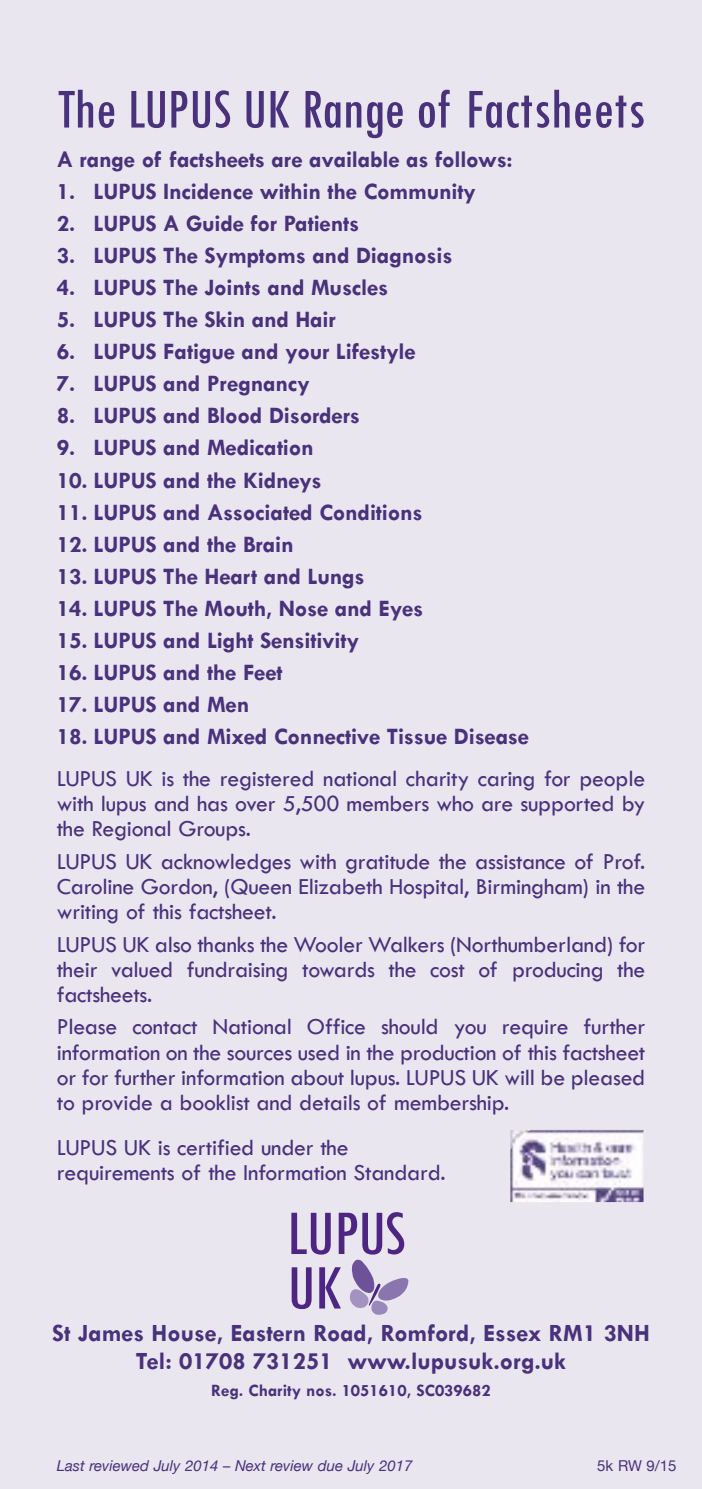
<style>
.page{position:relative;width:702px;height:1489px;background:#fff}
.page>*{position:absolute;margin:0;border:0;box-sizing:border-box;transform-origin:0 0}
.t1{font:condensed 58.75px "Tw Cen";letter-spacing:-.005em;color:#49317c}
.t2{font:700 25px/27.5px "Tw Cen";color:#49317c;text-align:center}
.t3{font:23.75px/25.2px "Tw Cen";letter-spacing:-.01em;color:#49317c;text-align:justify}
.t4{font:700 23.75px "Tw Cen";letter-spacing:-.01em;color:#49317c}
.t5{font:700 17.5px "Tw Cen";color:#49317c}
.t6{font:italic 15px "Helvetica Neue";color:#49317c}
.t7{font:15px "Helvetica Neue";color:#49317c}
</style>
<div class="page">
<div style="left:0;top:0;width:702px;height:1488px;background:#e9e6ef"></div>
<svg style="left:291px;top:1212px;width:117px;height:102px"></svg>
<img style="left:510px;top:1130px;width:1px;height:71px">
<img style="left:511px;top:1130px;width:132px;height:71px">
<h1 class="t1" style="left:57px;top:79px;width:590px">The LUPUS UK Range of factsheets</h1>
<p class="t4" style="left:57px;top:147px;width:457px">A range of factsheets are available as follows:</p>
<p class="t4" style="left:57px;top:178px;width:420px">1. LUPUS Incidence within the Community</p>
<p class="t4" style="left:57px;top:210px;width:304px">2. LUPUS A Guide for Patients</p>
<p class="t4" style="left:57px;top:242px;width:397px">3. LUPUS The Symptoms and Diagnosis</p>
<p class="t4" style="left:57px;top:274px;width:333px">4. LUPUS The Joints and Muscles</p>
<p class="t4" style="left:57px;top:307px;width:281px">5. LUPUS The Skin and Hair</p>
<p class="t4" style="left:57px;top:339px;width:360px">6. LUPUS Fatigue and your Lifestyle</p>
<p class="t4" style="left:57px;top:371px;width:255px">7. LUPUS and Pregnancy</p>
<p class="t4" style="left:57px;top:403px;width:305px">8. LUPUS and Blood Disorders</p>
<p class="t4" style="left:57px;top:435px;width:258px">9. LUPUS and Medication</p>
<p class="t4" style="left:57px;top:467px;width:266px">10. LUPUS and the Kidneys</p>
<p class="t4" style="left:57px;top:499px;width:367px">11. LUPUS and Associated Conditions</p>
<p class="t4" style="left:57px;top:531px;width:238px">12. LUPUS and the Brain</p>
<p class="t4" style="left:57px;top:563px;width:309px">13. LUPUS The Heart and Lungs</p>
<p class="t4" style="left:57px;top:595px;width:368px">14. LUPUS The Mouth, Nose and Eyes</p>
<p class="t4" style="left:57px;top:627px;width:304px">15. LUPUS and Light Sensitivity</p>
<p class="t4" style="left:57px;top:659px;width:227px">16. LUPUS and the Feet</p>
<p class="t4" style="left:57px;top:692px;width:194px">17. LUPUS and Men</p>
<p class="t4" style="left:57px;top:723px;width:474px">18. LUPUS and Mixed Connective Tissue Disease</p>
<p class="t3" style="left:57px;top:765px;width:590px">LUPUS UK is the registered national charity caring for people with lupus and has over 5,500 members who are supported by the Regional Groups.</p>
<p class="t3" style="left:57px;top:848px;width:590px">LUPUS UK acknowledges with gratitude the assistance of Prof.<br>Caroline Gordon, (Queen Elizabeth Hospital, Birmingham) in the writing of this factsheet.</p>
<p class="t3" style="left:57px;top:931px;width:590px">LUPUS UK also thanks the Wooler Walkers (Northumberland) for their valued fundraising towards the cost of producing the factsheets.</p>
<p class="t3" style="left:57px;top:1014px;width:590px">Please contact National Office should you require further information on the sources used in the production of this factsheet or for further information about lupus. LUPUS UK will be pleased to provide a booklist and details of membership.</p>
<p class="t3" style="left:57px;top:1134px;width:390px">LUPUS UK is certified under the requirements of the Information Standard.</p>
<p class="t2" style="left:52px;top:1319px;width:599px">St James House, Eastern Road, Romford, Essex RM1 3NH<br>Tel: 01708 731251 www.lupusuk.org.uk</p>
<p class="t5" style="left:211px;top:1380px;width:281px">Reg. Charity nos. 1051610, SC039682</p>
<p class="t6" style="left:57px;top:1456px;width:357px">Last reviewed July 2014 – Next review due July 2017</p>
<p class="t7" style="left:597px;top:1456px;width:81px">5k RW 9/15</p>
</div>
